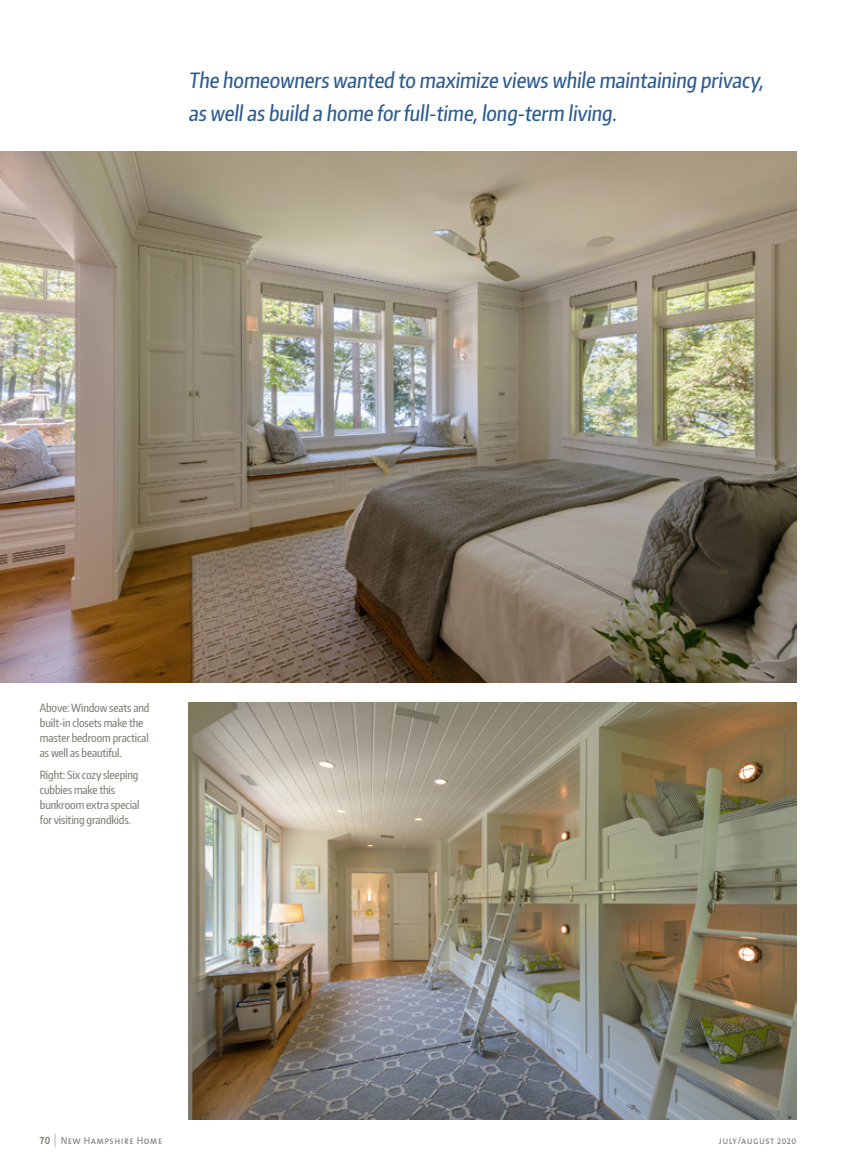
<style>
.page{position:relative;width:863px;height:1174px;background:#fff}
.page>*{position:absolute;margin:0;border:0;box-sizing:border-box;transform-origin:0 0}
.Callout__1__large_sa{font:500 21px/33px "Encode Sans Compressed";color:#2c5c92}
.Photo_caption__color{font:500 11.25px/15px "Encode Sans Compressed";letter-spacing:-.01em;color:#818178}
.t1{font:10.5px "The Mix Caps";letter-spacing:.05em;color:#818178;scale:.9 1}
.s1{font-family:"The Mix Bold Caps"}
.s2{font-family:"The Mix Extra Light Caps";font-size:13.5px}
.s3{font-family:"The Mix Semi Bold Caps";font-size:8.1px}
</style>
<div class="page">
<img style="left:0;top:151px;width:796px;height:531px">
<img style="left:188px;top:702px;width:608px;height:417px">
<p class="Callout__1__large_sa" style="left:188px;top:63px;width:580px">The homeowners wanted to maximize views while maintaining privacy, as wellas build a home forfull-time,long-term living.</p>
<p class="Photo_caption__color" style="left:40px;top:700px;width:111px">Above: Window seats and built-in closets make the master bedroom practical as well as beautiful.</p>
<p class="Photo_caption__color" style="left:40px;top:766px;width:101px">Right: Six cozy sleeping cubbies make this bunkroom extra special for visiting grandkids.</p>
<p class="t1" style="left:40px;top:1131px;width:138px"><span class="s1">70</span> <span class="s2">|</span> New Hampshire Home</p>
<p class="t1" style="left:719px;top:1131px;width:87px">july/august <span class="s3">2020</span></p>
</div>
